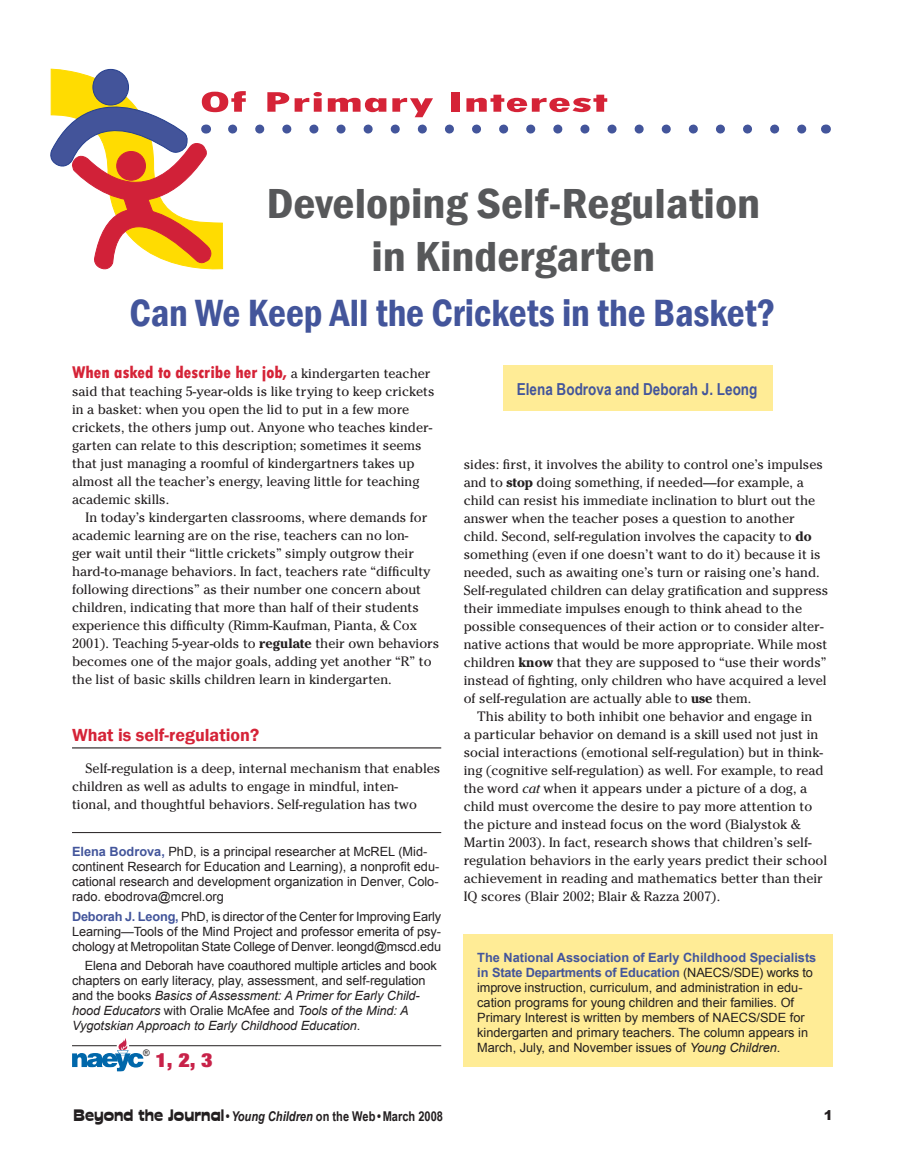
<style>
.page{position:relative;width:905px;height:1175px;background:#fff}
.page>*{position:absolute;margin:0;border:0;box-sizing:border-box;transform-origin:0 0}
.t1{font:600 condensed 43.2px/52.5px "Franklin Gothic";color:#57585a;text-align:center;scale:1.11 1}
.t2{font:600 condensed 39px "Franklin Gothic";color:#43559b}
.t3{font:800 condensed 30px "Tw Cen";color:#d52337;scale:1.84 1}
.t4{font:20.4px "Sans Extra Black Condensed DTC";color:#c82249;scale:1.14 1}
.t5{font:600 18px "Franklin Gothic";color:#d52337}
.t6{font:800 condensed 17.85px "Tw Cen";color:#d52337}
.t7{font:700 16.5px "Arial Narrow";color:#43559b}
.t8{font:13.5px/18px "Cheltenham";color:#231f20}
.t9{font:700 13.5px "Arial Narrow";color:#231f20}
.t10{font:12.75px/15px "Arial";color:#231f20}
.t11{font:9px "Arial";color:#231f20}
.s1{font-family:"Cheltenham";font-weight:400;font-stretch:normal;font-size:13.5px;color:#231f20}
.s2{font-weight:700}
.s3{font-style:italic}
.s4{font-weight:700;color:#43559b}
.s5{font-family:"Cuckoo";font-weight:400;font-size:16.5px}
</style>
<div class="page">
<svg style="left:232px;top:124px;width:575px;height:10px"></svg>
<div style="left:502px;top:365px;width:270px;height:46px;background:#ffec96"></div>
<svg style="left:50px;top:68px;width:173px;height:202px"></svg>
<hr style="left:72px;top:832px;width:369px;height:1px;background:#231f20">
<hr style="left:72px;top:747px;width:369px;height:1px;background:#231f20">
<hr style="left:129px;top:1045px;width:312px;height:1px;background:#231f20">
<svg style="left:72px;top:1038px;width:71px;height:33px"></svg>
<hr style="left:72px;top:1045px;width:45px;height:1px;background:#231f20">
<div style="left:464px;top:934px;width:368px;height:132px;background:#ffec96"></div>
<h3 class="t3" style="left:200px;top:84px;width:223px">Of Primary Interest</h3>
<h1 class="t1" style="left:266px;top:177px;width:446px">Developing Self-Regulation in Kindergarten</h1>
<h2 class="t2" style="left:129px;top:287px;width:647px">Can We Keep All the Crickets in the Basket?</h2>
<h3 class="t6" style="left:72px;top:362px;width:360px">When asked to describe her job, <span class="s1">a kindergarten teacher</span></h3>
<p class="t8" style="left:72px;top:382px;width:364px">said that teaching 5-year-olds is like trying to keep crickets in a basket: when you open the lid to put in a few more crickets, the others jump out. Anyone who teaches kinder&shy;garten can relate to this description; sometimes it seems that just managing a roomful of kindergartners takes up almost all the teacher’s energy, leaving little for teaching academic skills.</p>
<p class="t8" style="left:72px;top:508px;width:369px;text-indent:14px">In today’s kindergarten classrooms, where demands for academic learning are on the rise, teachers can no lon-<br>ger wait until their “little crickets” simply outgrow their hard-to-manage behaviors. In fact, teachers rate “difficulty following directions” as their number one concern about children, indicating that more than half of their students experience this difficulty (Rimm-Kaufman, Pianta, &amp; Cox 2001). Teaching 5-year-olds to <span class="s2">regulate</span> their own behaviors becomes one of the major goals, adding yet another “R” to the list of basic skills children learn in kindergarten.</p>
<p class="t7" style="left:516px;top:376px;width:242px">Elena Bodrova and Deborah J. Leong</p>
<p class="t8" style="left:464px;top:455px;width:366px">sides: first, it involves the ability to control one’s impulses and to <span class="s2">stop</span> doing something, if needed—for example, a child can resist his immediate inclination to blurt out the answer when the teacher poses a question to another child. Second, self-regulation involves the capacity to <span class="s2">do </span>something (even if one doesn’t want to do it) because it is needed, such as awaiting one’s turn or raising one’s hand.<br>Self-regulated children can delay gratification and suppress their immediate impulses enough to think ahead to the possible consequences of their action or to consider alter&shy;native actions that would be more appropriate. While most children <span class="s2">know</span> that they are supposed to “use their words” instead of fighting, only children who have acquired a level of self-regulation are actually able to <span class="s2">use</span> them.</p>
<p class="t8" style="left:464px;top:707px;width:365px;text-indent:14px">This ability to both inhibit one behavior and engage in<br>a particular behavior on demand is a skill used not just in social interactions (emotional self-regulation) but in think&shy;ing (cognitive self-regulation) as well. For example, to read the word <span class="s3">cat</span> when it appears under a picture of a dog, a child must overcome the desire to pay more attention to the picture and instead focus on the word (Bialystok &amp; Martin 2003). In fact, research shows that children’s self&shy;regulation behaviors in the early years predict their school achievement in reading and mathematics better than their IQ scores (Blair 2002; Blair &amp; Razza 2007).</p>
<h3 class="t5" style="left:72px;top:724px;width:189px">What is self-regulation?</h3>
<p class="t8" style="left:72px;top:759px;width:370px;text-indent:14px">Self-regulation is a deep, internal mechanism that enables children as well as adults to engage in mindful, inten-<br>tional, and thoughtful behaviors. Self-regulation has two</p>
<p class="t10" style="left:72px;top:844px;width:369px"><span class="s4">Elena Bodrova,</span> PhD, is a principal researcher at McREL (Mid&shy;continent Research for Education and Learning), a nonprofit edu&shy;cational research and development organization in Denver, Colo&shy;rado. ebodrova@mcrel.org</p>
<p class="t10" style="left:72px;top:909px;width:371px;text-align:justify"><span class="s4">Deborah J. Leong,</span> PhD, is director of the Center for Improving Early Learning—Tools of the Mind Project and professor emerita of psy&shy;chology at Metropolitan State College of Denver. leongd@mscd.edu</p>
<p class="t10" style="left:72px;top:958px;width:366px;text-indent:13px">Elena and Deborah have coauthored multiple articles and book chapters on early literacy, play, assessment, and self-regulation and the books <span class="s3">Basics of Assessment: A Primer for Early Child&shy;hood Educators</span> with Oralie McAfee and <span class="s3">Tools of the Mind: A Vygotskian Approach to Early Childhood Education</span>.</p>
<p class="t10" style="left:477px;top:950px;width:340px"><span class="s4">The National Association of Early Childhood Specialists in State Departments of Education</span> (NAECS/SDE) works to improve instruction, curriculum, and administration in edu&shy;cation programs for young children and their families. Of Primary Interest is written by members of NAECS/SDE for kindergarten and primary teachers. The column appears in March, July, and November issues of <span class="s3">Young Children</span>.</p>
<p class="t11" style="left:143px;top:1046px;width:8px">®</p>
<h3 class="t4" style="left:155px;top:1047px;width:51px">1, 2, 3</h3>
<p class="t9" style="left:74px;top:1106px;width:371px"><span class="s5">Beyond the Journal</span> • <span class="s3">Young Children</span> on the Web • March 2008</p>
</div>
